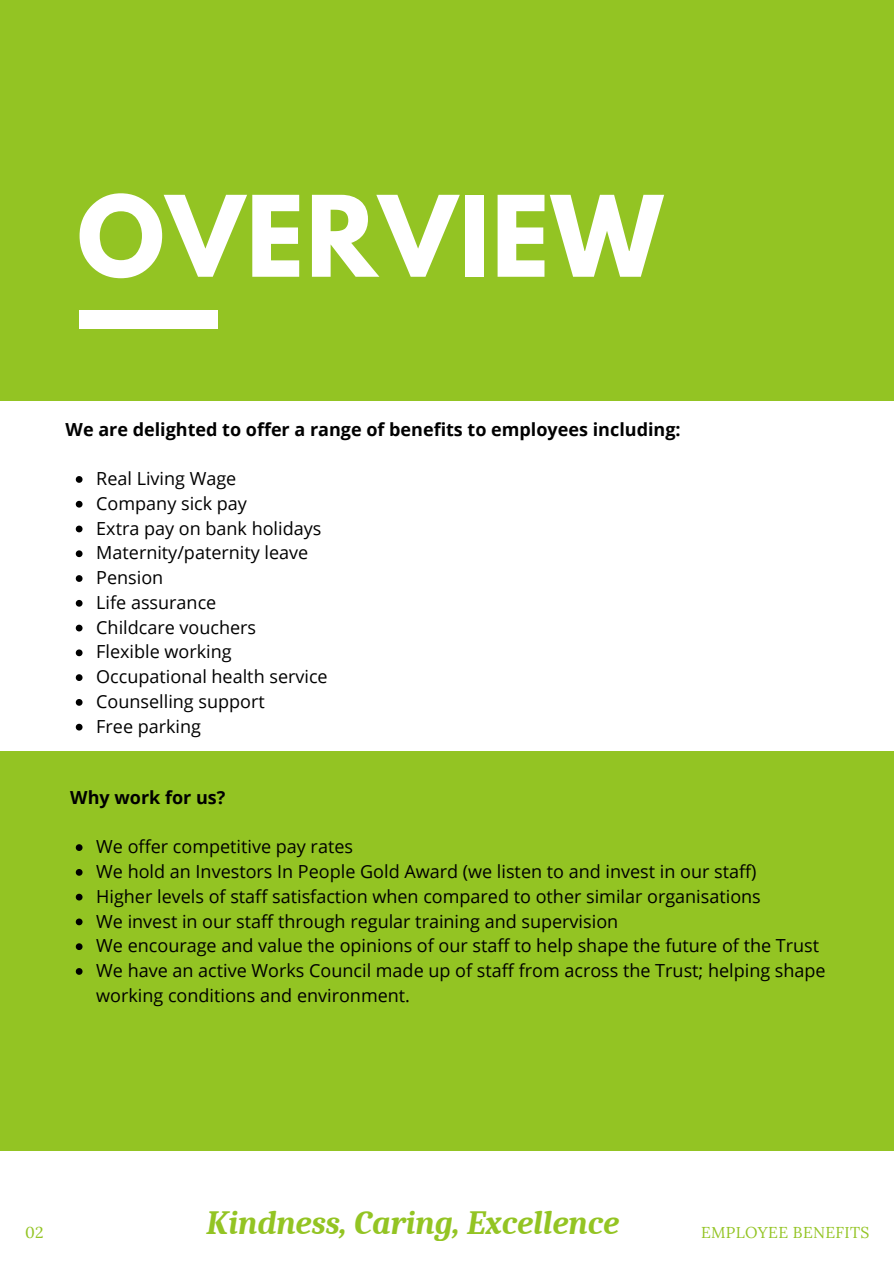
<style>
.page{position:relative;width:894px;height:1264px;background:#fff}
.page>*{position:absolute;margin:0;border:0;box-sizing:border-box;transform-origin:0 0}
.t1{font:700 99.3px "League Spartan";letter-spacing:.02em;color:#fff}
.t2{font:italic 700 33px "Caladea";color:#93c423}
.t3{font:18px/24.8px "Open Sans";color:#000}
.t4{font:700 18px "Open Sans";color:#000}
.t5{font:15.75px "Lora";letter-spacing:.02em;color:#93c423}
</style>
<div class="page">
<div style="left:0;top:0;width:893px;height:400px;background:#93c423"></div>
<div style="left:79px;top:310px;width:139px;height:19px;background:#fff"></div>
<svg style="left:76px;top:476px;width:6px;height:7px"></svg>
<svg style="left:76px;top:501px;width:6px;height:6px"></svg>
<svg style="left:76px;top:525px;width:6px;height:7px"></svg>
<svg style="left:76px;top:550px;width:6px;height:7px"></svg>
<svg style="left:76px;top:575px;width:6px;height:7px"></svg>
<svg style="left:76px;top:600px;width:6px;height:6px"></svg>
<svg style="left:76px;top:624px;width:6px;height:7px"></svg>
<svg style="left:76px;top:649px;width:6px;height:7px"></svg>
<svg style="left:76px;top:674px;width:6px;height:7px"></svg>
<svg style="left:76px;top:699px;width:6px;height:6px"></svg>
<svg style="left:76px;top:723px;width:6px;height:7px"></svg>
<div style="left:0;top:751px;width:893px;height:399px;background:#93c423"></div>
<svg style="left:76px;top:844px;width:6px;height:7px"></svg>
<svg style="left:76px;top:869px;width:6px;height:6px"></svg>
<svg style="left:76px;top:893px;width:6px;height:7px"></svg>
<svg style="left:76px;top:918px;width:6px;height:7px"></svg>
<svg style="left:76px;top:943px;width:6px;height:7px"></svg>
<svg style="left:76px;top:968px;width:6px;height:6px"></svg>
<h1 class="t1" style="left:77px;top:187px;width:586px">OVERVIEW</h1>
<p class="t4" style="left:66px;top:416px;width:616px">We are delighted to offer a range of benefits to employees including:</p>
<p class="t3" style="left:96px;top:465px;width:233px">Real Living Wage<br>Company sick pay<br>Extra pay on bank holidays<br>Maternity/paternity leave<br>Pension<br>Life assurance<br>Childcare vouchers<br>Flexible working<br>Occupational health service<br>Counselling support<br>Free parking</p>
<p class="t4" style="left:70px;top:784px;width:156px">Why work for us?</p>
<p class="t3" style="left:96px;top:833px;width:730px">We offer competitive pay rates<br>We hold an Investors In People Gold Award (we listen to and invest in our staff)<br>Higher levels of staff satisfaction when compared to other similar organisations<br>We invest in our staff through regular training and supervision<br>We encourage and value the opinions of our staff to help shape the future of the Trust We have an active Works Council made up of staff from across the Trust; helping shape working conditions and environment.</p>
<h2 class="t2" style="left:206px;top:1203px;width:414px">Kindness, Caring, Excellence</h2>
<p class="t5" style="left:25px;top:1222px;width:20px">02</p>
<p class="t5" style="left:700px;top:1222px;width:170px">EMPLOYEE BENEFITS</p>
</div>
